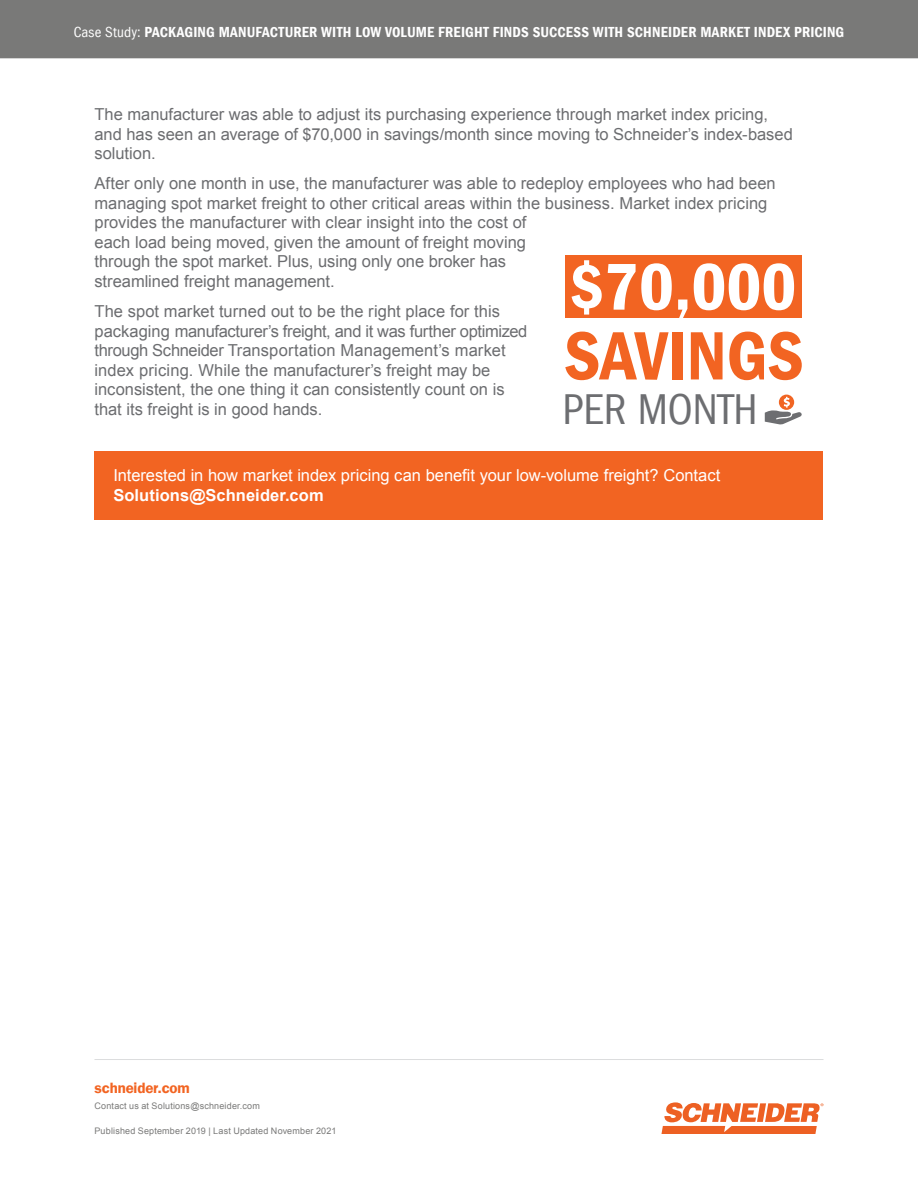
<style>
.page{position:relative;width:918px;height:1188px;background:#fff}
.page>*{position:absolute;margin:0;border:0;box-sizing:border-box;transform-origin:0 0}
.t1{font:70.8px "Franklin Gothic LT Com Dm Cn";color:#f26422}
.t2{font:68.4px "Franklin Gothic LT Com Dm Cn";color:#fff}
.t3{font:condensed 44.25px "Franklin Gothic LT Com";color:#6d6e71}
.t4{font:16.5px/19.5px "Arial";color:#6c6d70}
.t5{font:16.5px "Arial";color:#fff}
.t6{font:700 16.5px "Arial";letter-spacing:.005em;color:#fff}
.t7{font:15px "Franklin Gothic LT Com Dm Cn";letter-spacing:.01em;color:#fff}
.t8{font:15px "Franklin Gothic LT Com Dm";letter-spacing:-.01em;color:#f26422}
.t9{font:9px "Arial";letter-spacing:.02em;color:#797978}
.s1{font-family:"Franklin Gothic LT Com";font-stretch:condensed}
</style>
<div class="page">
<svg style="left:662px;top:1102px;width:162px;height:32px"></svg>
<div style="left:0;top:0;width:918px;height:58px;background:#797978"></div>
<hr style="left:94px;top:1059px;width:730px;height:1px;background:#dcddde">
<div style="left:94px;top:451px;width:730px;height:69px;background:#f26422"></div>
<div style="left:565px;top:255px;width:237px;height:63px;background:#f26422"></div>
<svg style="left:765px;top:395px;width:37px;height:30px"></svg>
<p class="t7" style="left:74px;top:24px;width:772px"><span class="s1">Case Study:</span> PACKAGING MANUFACTURER WITH LOW VOLUME FREIGHT FINDS SUCCESS WITH SCHNEIDER MARKET INDEX PRICING</p>
<p class="t4" style="left:94px;top:105px;width:700px">The manufacturer was able to adjust its purchasing experience through market index pricing, and has seen an average of $70,000 in savings/month since moving to Schneider’s index-based solution.</p>
<p class="t4" style="left:94px;top:174px;width:683px">After only one month in use, the manufacturer was able to redeploy employees who had been managing spot market freight to other critical areas within the business. Market index pricing provides the manufacturer with clear insight into the cost of<br>each load being moved, given the amount of freight moving<br>through the spot market. Plus, using only one broker has<br>streamlined freight management.</p>
<p class="t4" style="left:94px;top:302px;width:434px">The spot market turned out to be the right place for this packaging manufacturer’s freight, and it was further optimized through Schneider Transportation Management’s market index pricing. While the manufacturer’s freight may be inconsistent, the one thing it can consistently count on is that its freight is in good hands.</p>
<h2 class="t2" style="left:569px;top:248px;width:229px">$70,000</h2>
<h1 class="t1" style="left:564px;top:316px;width:241px">SAVINGS</h1>
<h3 class="t3" style="left:562px;top:385px;width:197px">PER MONTH</h3>
<p class="t5" style="left:113px;top:465px;width:608px">Interested in how market index pricing can benefit your low-volume freight? Contact</p>
<p class="t6" style="left:113px;top:484px;width:212px">Solutions@Schneider.com</p>
<p class="t8" style="left:94px;top:1079px;width:97px">schneider.com</p>
<p class="t9" style="left:94px;top:1099px;width:167px">Contact us at Solutions@schneider.com</p>
<p class="t9" style="left:94px;top:1125px;width:243px">Published September 2019 | Last Updated November 2021</p>
</div>
